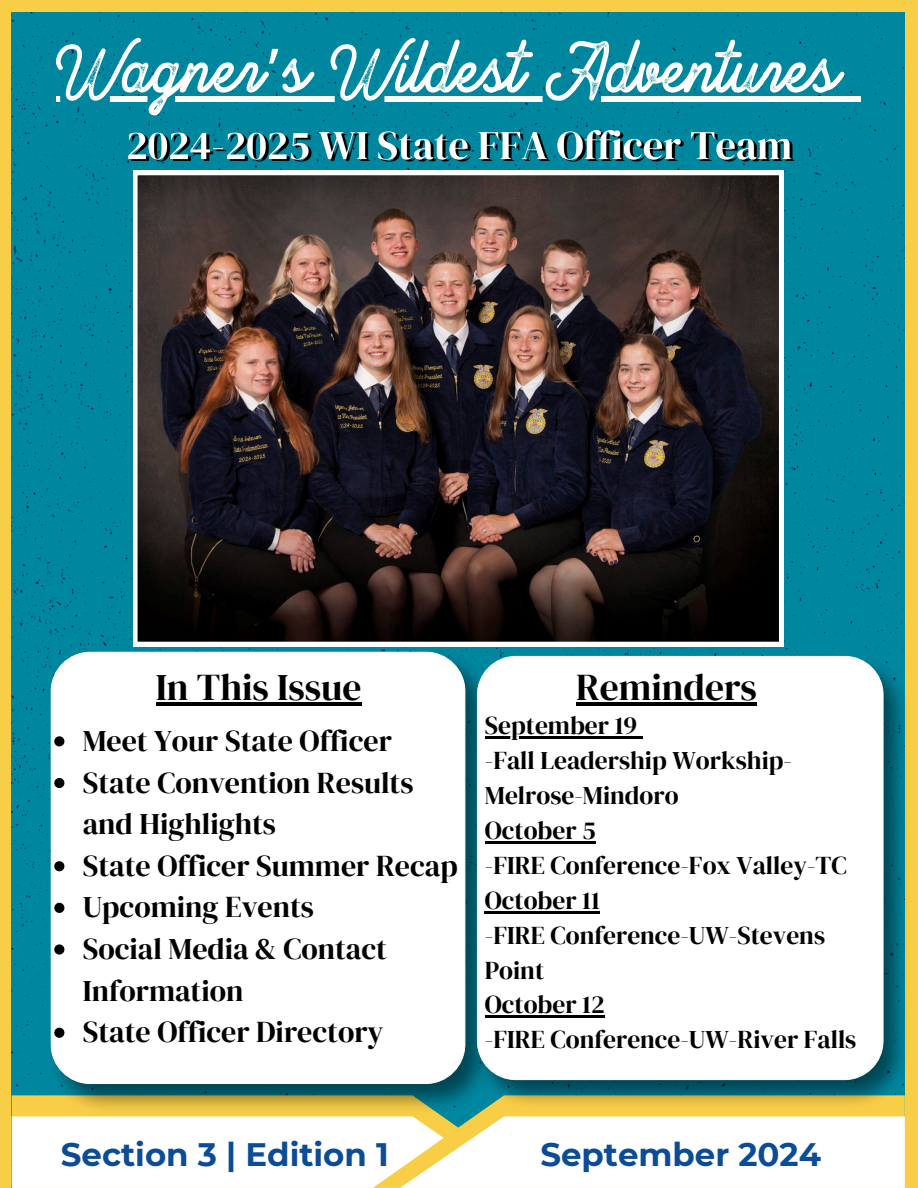
<style>
.page{position:relative;width:918px;height:1188px;background:#f9ce47}
.page>*{position:absolute;margin:0;border:0;box-sizing:border-box;transform-origin:0 0}
.t1{font:60px "Brandon Smith Stamp";color:#fff}
.t2{font:37.5px "DM Serif Display";color:#000}
.t3{font:700 32.4px "Montserrat";color:#0c4c97}
.t4{font:30px/41.7px "DM Serif Display";color:#000}
.t5{font:25.5px/34.8px "DM Serif Display";color:#000}
.s1{font-family:"Noto Sans Gurmukhi"}
</style>
<div class="page">
<div style="left:12px;top:13px;width:893px;height:1082px;background:#0087a0"></div>
<div style="left:12px;top:1116px;width:893px;height:72px;background:#fff"></div>
<img style="left:133px;top:174px;width:650px;height:472px">
<img style="left:39px;top:642px;width:461px;height:479px">
<div style="left:51px;top:652px;width:414px;height:432px;background:#fff;border-radius:39px"></div>
<svg style="left:56px;top:96px;width:784px;height:6px;background:#c2e2e8"></svg>
<div style="left:840px;top:96px;width:21px;height:6px;background:#fff"></div>
<img style="left:126px;top:118px;width:671px;height:56px">
<hr style="left:156px;top:703px;width:205px;height:3px;background:#000">
<svg style="left:54px;top:736px;width:10px;height:10px"></svg>
<svg style="left:54px;top:778px;width:10px;height:10px"></svg>
<svg style="left:54px;top:861px;width:10px;height:10px"></svg>
<svg style="left:54px;top:903px;width:10px;height:10px"></svg>
<svg style="left:54px;top:944px;width:10px;height:11px"></svg>
<svg style="left:54px;top:1028px;width:10px;height:10px"></svg>
<img style="left:466px;top:646px;width:439px;height:470px">
<div style="left:477px;top:656px;width:406px;height:424px;background:#fff;border-radius:38px"></div>
<hr style="left:576px;top:703px;width:181px;height:3px;background:#000">
<hr style="left:485px;top:737px;width:152px;height:2px;background:#000">
<svg style="left:637px;top:737px;width:6px;height:2px"></svg>
<hr style="left:485px;top:841px;width:111px;height:3px;background:#000">
<hr style="left:485px;top:911px;width:115px;height:2px;background:#000">
<hr style="left:485px;top:1016px;width:120px;height:2px;background:#000">
<p class="t1" style="left:56px;top:24px;width:786px">Wagner<span class="s1">’</span>s Wildest Adventures</p>
<p class="t2" style="left:156px;top:661px;width:207px">In This Issue</p>
<p class="t4" style="left:83px;top:720px;width:311px">Meet Your State Officer</p>
<p class="t4" style="left:83px;top:761px;width:332px">State Convention Results and Highlights</p>
<p class="t4" style="left:83px;top:844px;width:376px">State Officer Summer Recap</p>
<p class="t4" style="left:83px;top:886px;width:233px">Upcoming Events</p>
<p class="t4" style="left:83px;top:928px;width:306px">Social Media &amp; Contact<br>Information</p>
<h3 class="t4" style="left:83px;top:1011px;width:302px">State Officer Directory</h3>
<p class="t2" style="left:576px;top:661px;width:182px">Reminders</p>
<h2 class="t5" style="left:485px;top:708px;width:154px">September 19</h2>
<p class="t5" style="left:485px;top:743px;width:309px">-Fall Leadership Workship-<br>Melrose-Mindoro</p>
<p class="t5" style="left:485px;top:813px;width:112px">October 5</p>
<p class="t5" style="left:485px;top:848px;width:364px">-FIRE Conference-Fox Valley-TC</p>
<p class="t5" style="left:485px;top:882px;width:117px">October 11</p>
<p class="t5" style="left:485px;top:917px;width:342px">-FIRE Conference-UW-Stevens<br>Point</p>
<p class="t5" style="left:485px;top:987px;width:121px">October 12</p>
<p class="t5" style="left:485px;top:1022px;width:373px">-FIRE Conference-UW-River Falls</p>
<p class="t3" style="left:61px;top:1135px;width:329px">Section 3 | Edition 1</p>
<h2 class="t3" style="left:540px;top:1135px;width:282px">September 2024</h2>
</div>
